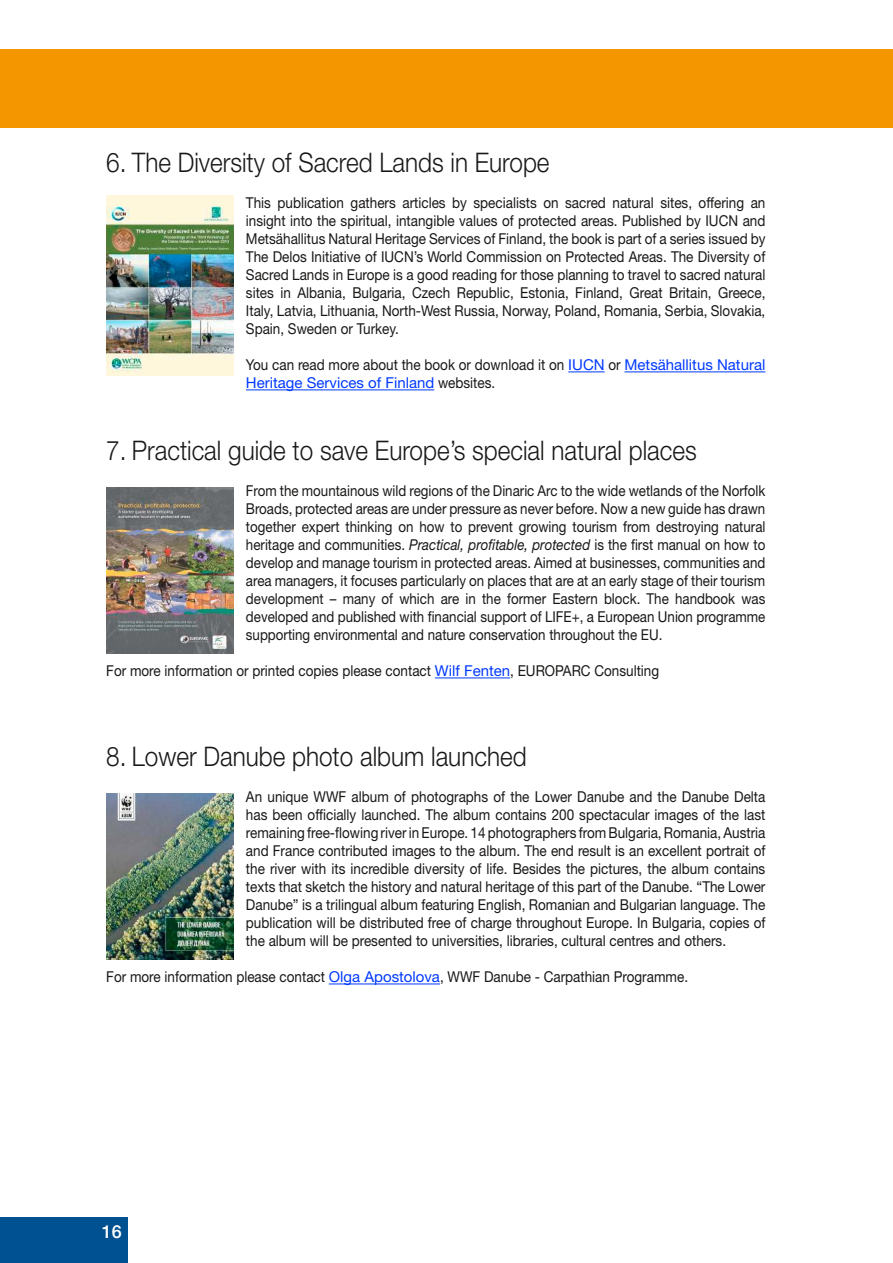
<style>
.page{position:relative;width:893px;height:1263px;background:#fff}
.page>*{position:absolute;margin:0;border:0;box-sizing:border-box;transform-origin:0 0}
.t1{font:300 27px "Helvetica Neue LT Std";color:#1a1817;scale:.9 1}
.t2{font:500 18px "Helvetica Neue LT Std";color:#fff}
.t3{font:15px/18px "Helvetica Neue LT Std";color:#1a1817;text-align:justify;scale:.9 1}
.t4{font:15px/18px "Helvetica Neue LT Std";color:#1a1817;text-align:justify;scale:.89 1}
.s1{color:#0039ff}
.s2{font-style:italic}
</style>
<div class="page">
<div style="left:0;top:1217px;width:128px;height:46px;background:#005192"></div>
<div style="left:0;top:49px;width:893px;height:78px;background:#f49600"></div>
<hr style="left:568px;top:371px;width:37px;height:1px;background:#0039ff">
<hr style="left:624px;top:371px;width:141px;height:1px;background:#0039ff">
<hr style="left:246px;top:389px;width:188px;height:1px;background:#0039ff">
<hr style="left:435px;top:677px;width:75px;height:1px;background:#0039ff">
<hr style="left:329px;top:983px;width:111px;height:1px;background:#0039ff">
<img style="left:106px;top:196px;width:127px;height:179px">
<img style="left:106px;top:487px;width:127px;height:167px">
<img style="left:106px;top:794px;width:127px;height:166px">
<h1 class="t1" style="left:106px;top:146px;width:494px">6. The Diversity of Sacred Lands in Europe</h1>
<p class="t3" style="left:246px;top:194px;width:579px">This publication gathers articles by specialists on sacred natural sites, offering an insight into the spiritual, intangible values of protected areas. Published by IUCN and Metsähallitus Natural Heritage Services of Finland, the book is part of a series issued by The Delos Initiative of IUCN’s World Commission on Protected Areas. The Diversity of Sacred Lands in Europe is a good reading for those planning to travel to sacred natural sites in Albania, Bulgaria, Czech Republic, Estonia, Finland, Great Britain, Greece, Italy, Latvia, Lithuania, North-West Russia, Norway, Poland, Romania, Serbia, Slovakia, Spain, Sweden or Turkey.</p>
<p class="t3" style="left:246px;top:356px;width:579px">You can read more about the book or download it on <span class="s1">IUCN</span> or <span class="s1">Metsähallitus Natural<br>Heritage Services of Finland</span> websites.</p>
<h1 class="t1" style="left:106px;top:434px;width:658px">7. Practical guide to save Europe’s special natural places</h1>
<p class="t4" style="left:246px;top:482px;width:585px">From the mountainous wild regions of the Dinaric Arc to the wide wetlands of the Norfolk Broads, protected areas are under pressure as never before. Now a new guide has drawn together expert thinking on how to prevent growing tourism from destroying natural heritage and communities. <span class="s2">Practical, profitable, protected</span> is the first manual on how to develop and manage tourism in protected areas. Aimed at businesses, communities and area managers, it focuses particularly on places that are at an early stage of their tourism development – many of which are in the former Eastern block. The handbook was developed and published with financial support of LIFE+, a European Union programme supporting environmental and nature conservation throughout the EU.</p>
<p class="t3" style="left:106px;top:662px;width:616px">For more information or printed copies please contact <span class="s1">Wilf Fenten</span>, EUROPARC Consulting</p>
<h1 class="t1" style="left:106px;top:740px;width:468px">8. Lower Danube photo album launched</h1>
<p class="t3" style="left:246px;top:788px;width:579px">An unique WWF album of photographs of the Lower Danube and the Danube Delta has been officially launched. The album contains 200 spectacular images of the last remaining free-flowing river in Europe. 14 photographers from Bulgaria, Romania, Austria and France contributed images to the album. The end result is an excellent portrait of the river with its incredible diversity of life. Besides the pictures, the album contains texts that sketch the history and natural heritage of this part of the Danube. “The Lower Danube” is a trilingual album featuring English, Romanian and Bulgarian language. The publication will be distributed free of charge throughout Europe. In Bulgaria, copies of the album will be presented to universities, libraries, cultural centres and others.</p>
<p class="t3" style="left:106px;top:968px;width:648px">For more information please contact <span class="s1">Olga Apostolova</span>, WWF Danube - Carpathian Programme.</p>
<p class="t2" style="left:102px;top:1221px;width:22px">16</p>
</div>
